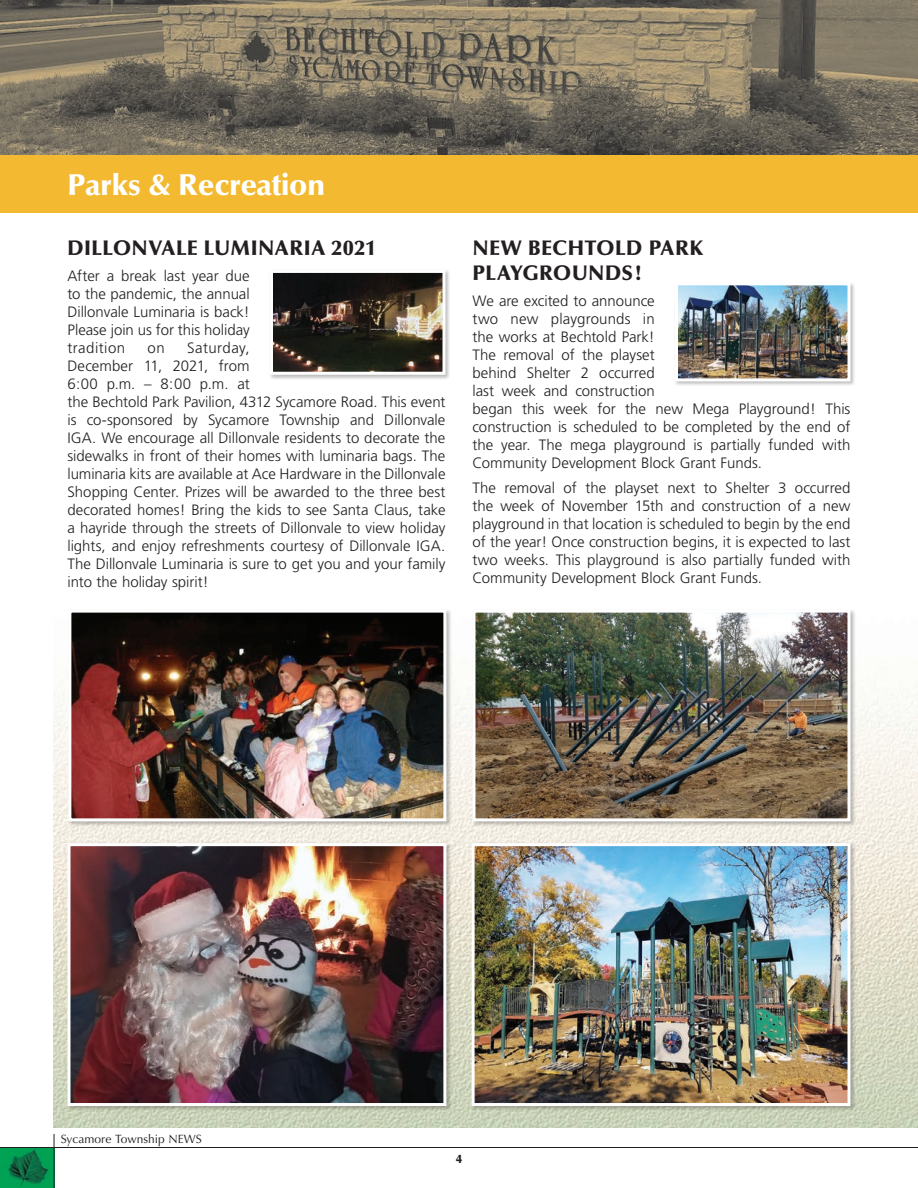
<style>
.page{position:relative;width:918px;height:1188px;background:#fff}
.page>*{position:absolute;margin:0;border:0;box-sizing:border-box;transform-origin:0 0}
.t1{font:900 30px "Optima";letter-spacing:-.01em;color:#fff}
.t2{font:900 21px/25.2px "Optima";letter-spacing:.02em;color:#231f20}
.t3{font:300 15px/18px "Frutiger";color:#231f20;text-align:justify}
.t4{font:12px "Optima";color:#231f20}
.t5{font:900 12px "Optima";color:#231f20}
</style>
<div class="page">
<img style="left:0;top:1148px;width:54px;height:40px">
<hr style="left:54px;top:1134px;width:1px;height:54px;background:#231f20">
<hr style="left:0;top:1147px;width:918px;height:1px;background:#231f20">
<img style="left:54px;top:212px;width:864px;height:915px">
<svg style="left:0;top:0;width:918px;height:155px;background:#797060"></svg>
<div style="left:0;top:155px;width:918px;height:57px;background:#f3ba31"></div>
<div style="left:471px;top:608px;width:385px;height:219px;background:#231f20;opacity:.3"></div>
<img style="left:477px;top:614px;width:370px;height:203px">
<div style="left:473px;top:610px;width:378px;height:211px;border:3px solid #fff"></div>
<div style="left:67px;top:608px;width:385px;height:219px;background:#231f20;opacity:.3"></div>
<img style="left:72px;top:614px;width:370px;height:203px">
<div style="left:68px;top:610px;width:378px;height:211px;border:3px solid #fff"></div>
<div style="left:674px;top:281px;width:182px;height:106px;background:#231f20;opacity:.3"></div>
<img style="left:679px;top:286px;width:168px;height:91px">
<div style="left:675px;top:282px;width:176px;height:99px;border:3px solid #fff"></div>
<div style="left:470px;top:842px;width:386px;height:270px;background:#231f20;opacity:.3"></div>
<img style="left:476px;top:847px;width:371px;height:255px">
<div style="left:472px;top:843px;width:379px;height:263px;border:3px solid #fff"></div>
<div style="left:66px;top:842px;width:386px;height:270px;background:#231f20;opacity:.3"></div>
<img style="left:72px;top:847px;width:370px;height:255px">
<div style="left:68px;top:843px;width:378px;height:263px;border:3px solid #fff"></div>
<div style="left:269px;top:269px;width:182px;height:111px;background:#231f20;opacity:.3"></div>
<img style="left:274px;top:274px;width:168px;height:97px">
<div style="left:270px;top:270px;width:176px;height:105px;border:3px solid #fff"></div>
<h1 class="t1" style="left:68px;top:167px;width:260px">Parks &amp; Recreation</h1>
<h2 class="t2" style="left:68px;top:236px;width:310px">DILLONVALE LUMINARIA 2021</h2>
<p class="t3" style="left:68px;top:267px;width:184px">After a break last year due to the pandemic, the annual Dillonvale Luminaria is back!<br>Please join us for this holiday tradition</p>
<p class="t3" style="left:68px;top:339px;width:380px;text-align:left;text-indent:120px">Saturday,<br>December 11, 2021, from<br>6:00 p.m. – 8:00 p.m. at<br>the Bechtold Park Pavilion, 4312 Sycamore Road. This event is co-sponsored by Sycamore Township and Dillonvale IGA. We encourage all Dillonvale residents to decorate the sidewalks in front of their homes with luminaria bags. The luminaria kits are available at Ace Hardware in the Dillonvale Shopping Center. Prizes will be awarded to the three best decorated homes! Bring the kids to see Santa Claus, take a hayride through the streets of Dillonvale to view holiday lights, and enjoy refreshments courtesy of Dillonvale IGA.<br>The Dillonvale Luminaria is sure to get you and your family into the holiday spirit!</p>
<p class="t3" style="left:148px;top:339px;width:19px">on</p>
<h2 class="t2" style="left:472px;top:236px;width:233px">NEW BECHTOLD PARK<br>PLAYGROUNDS!</h2>
<p class="t3" style="left:472px;top:292px;width:380px;text-align:left">We are excited to announce<br>two new playgrounds in<br>the works at Bechtold Park!<br>The removal of the playset<br>behind Shelter 2 occurred<br>last week and construction<br>began this week for the new Mega Playground! This construction is scheduled to be completed by the end of the year. The mega playground is partially funded with Community Development Block Grant Funds.</p>
<p class="t3" style="left:472px;top:479px;width:380px">The removal of the playset next to Shelter 3 occurred the week of November 15th and construction of a new playground in that location is scheduled to begin by the end of the year! Once construction begins, it is expected to last two weeks. This playground is also partially funded with Community Development Block Grant Funds.</p>
<p class="t4" style="left:61px;top:1132px;width:143px">Sycamore Township NEWS</p>
<p class="t5" style="left:456px;top:1152px;width:7px">4</p>
</div>
